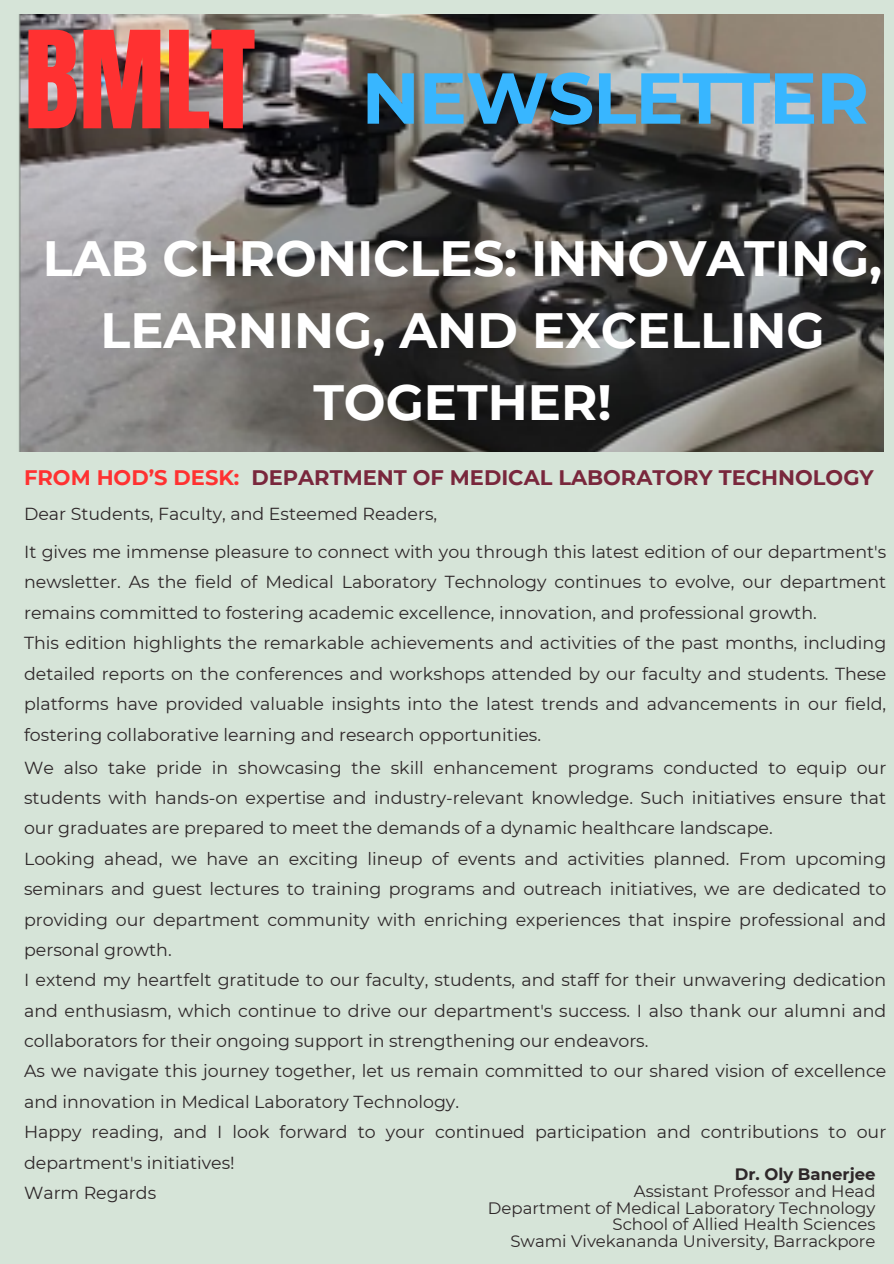
<style>
.page{position:relative;width:894px;height:1264px;background:#fff}
.page>*{position:absolute;margin:0;border:0;box-sizing:border-box;transform-origin:0 0}
.t1{font:114.75px "Anton";color:#ff3131}
.t2{font:700 71.85px "Montserrat";letter-spacing:-.015em;color:#38b6ff}
.t3{font:700 49.5px/72px "Montserrat";color:#fff;text-align:center}
.t4{font:700 21px "Montserrat";color:#79273c}
.t5{font:700 21px "Montserrat";color:#ff3131}
.t6{font:17.4px/30.3px "Montserrat";color:#2e2729;text-align:justify}
.t7{font:16.5px "Montserrat";color:#2e2729}
.t8{font:700 16.5px "Montserrat";color:#2e2729}
</style>
<div class="page">
<div style="left:0;top:0;width:893px;height:1263px;background:#d6e4d8"></div>
<img style="left:18px;top:14px;width:865px;height:438px">
<h1 class="t1" style="left:24px;top:-2px;width:233px">BMLT</h1>
<p class="t2" style="left:361px;top:54px;width:509px">NEWSLETTER</p>
<p class="t3" style="left:43px;top:222px;width:840px">LAB CHRONICLES: INNOVATING,<br>LEARNING, AND EXCELLING<br>TOGETHER!</p>
<p class="t5" style="left:24px;top:464px;width:217px">FROM HOD’S DESK:</p>
<p class="t4" style="left:251px;top:464px;width:623px">DEPARTMENT OF MEDICAL LABORATORY TECHNOLOGY</p>
<h2 class="t6" style="left:24px;top:499px;width:414px">Dear Students, Faculty, and Esteemed Readers,</h2>
<h3 class="t6" style="left:24px;top:536px;width:863px">It gives me immense pleasure to connect with you through this latest edition of our department's newsletter. As the field of Medical Laboratory Technology continues to evolve, our department remains committed to fostering academic excellence, innovation, and professional growth.</h3>
<h4 class="t6" style="left:24px;top:628px;width:863px">This edition highlights the remarkable achievements and activities of the past months, including detailed reports on the conferences and workshops attended by our faculty and students. These platforms have provided valuable insights into the latest trends and advancements in our field, fostering collaborative learning and research opportunities.</h4>
<p class="t6" style="left:24px;top:752px;width:863px">We also take pride in showcasing the skill enhancement programs conducted to equip our students with hands-on expertise and industry-relevant knowledge. Such initiatives ensure that our graduates are prepared to meet the demands of a dynamic healthcare landscape.</p>
<p class="t6" style="left:24px;top:843px;width:863px">Looking ahead, we have an exciting lineup of events and activities planned. From upcoming seminars and guest lectures to training programs and outreach initiatives, we are dedicated to providing our department community with enriching experiences that inspire professional and personal growth.</p>
<p class="t6" style="left:24px;top:964px;width:863px">I extend my heartfelt gratitude to our faculty, students, and staff for their unwavering dedication and enthusiasm, which continue to drive our department's success. I also thank our alumni and collaborators for their ongoing support in strengthening our endeavors.</p>
<p class="t6" style="left:24px;top:1056px;width:863px">As we navigate this journey together, let us remain committed to our shared vision of excellence and innovation in Medical Laboratory Technology.</p>
<p class="t6" style="left:24px;top:1116px;width:863px">Happy reading, and I look forward to your continued participation and contributions to our department's initiatives!</p>
<p class="t6" style="left:24px;top:1177px;width:134px">Warm Regards</p>
<p class="t8" style="left:734px;top:1163px;width:142px">Dr. Oly Banerjee</p>
<p class="t7" style="left:633px;top:1180px;width:243px">Assistant Professor and Head</p>
<p class="t7" style="left:488px;top:1197px;width:389px">Department of Medical Laboratory Technology</p>
<p class="t7" style="left:612px;top:1214px;width:264px">School of Allied Health Sciences</p>
<p class="t7" style="left:510px;top:1231px;width:366px">Swami Vivekananda University, Barrackpore</p>
</div>
